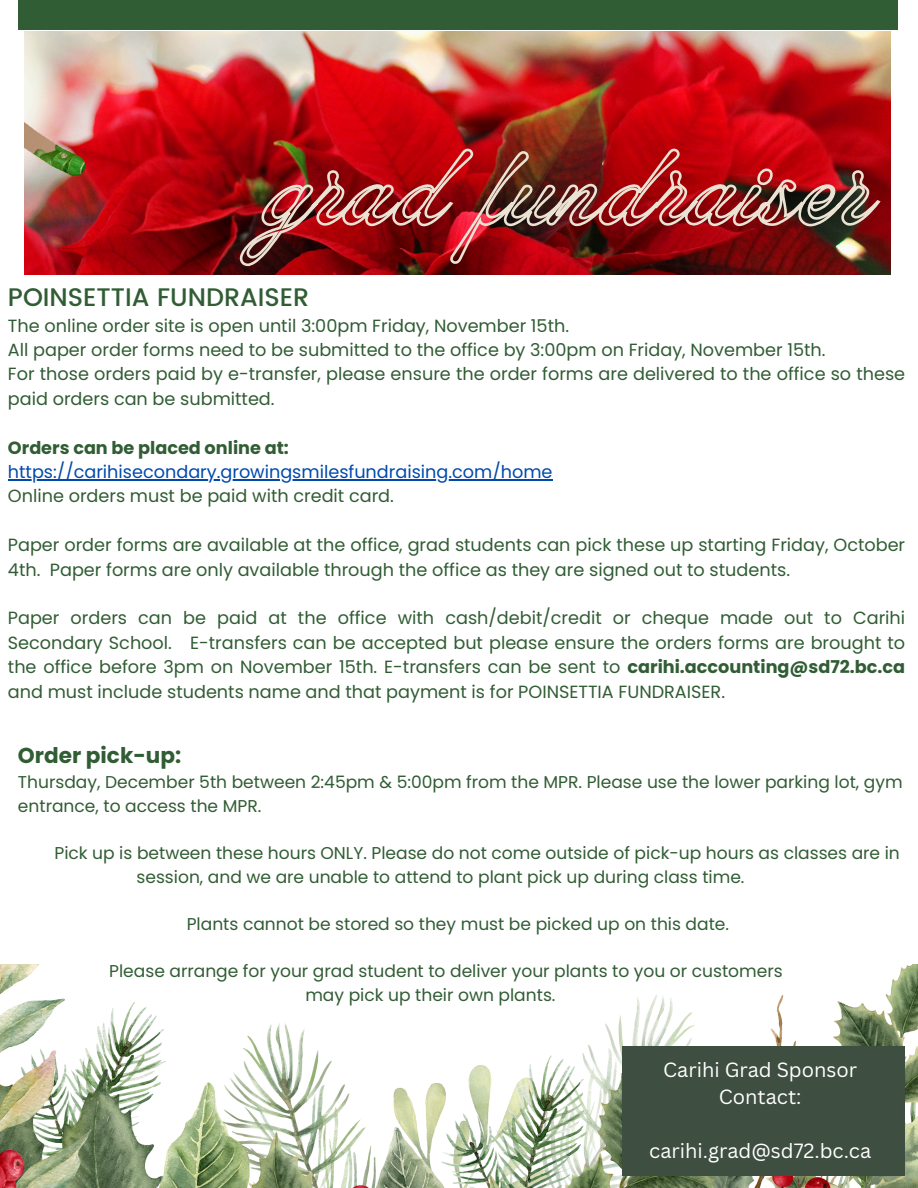
<style>
.page{position:relative;width:918px;height:1188px;background:#fff}
.page>*{position:absolute;margin:0;border:0;box-sizing:border-box;transform-origin:0 0}
.t1{font:500 25.35px "Poppins";color:#315d34}
.t2{font:700 21.6px "Poppins";color:#315d34}
.t3{font:19.95px/27px "Canva Sans";color:#fff;text-align:center}
.t4{font:17.7px/24.5px "Poppins";color:#315d34}
.t5{font:17.7px "Poppins";color:#004aad}
.t6{font:700 17.7px "Poppins";color:#315d34}
.t7{font:17.1px/23.7px "Poppins";color:#315d34}
.s1{font-weight:700}
</style>
<div class="page">
<img style="left:25px;top:32px;width:865px;height:243px">
<div style="left:18px;top:0;width:880px;height:30px;background:#315d34"></div>
<img style="left:0;top:964px;width:918px;height:224px">
<div style="left:623px;top:1046px;width:282px;height:130px;background:#3e4e40"></div>
<hr style="left:8px;top:479px;width:544px;height:1px;background:#004aad">
<img style="left:240px;top:147px;width:643px;height:121px">
<p class="t1" style="left:8px;top:283px;width:303px">POINSETTIA FUNDRAISER</p>
<h2 class="t4" style="left:8px;top:313px;width:563px">The online order site is open until 3:00pm Friday, November 15th.</h2>
<p class="t4" style="left:8px;top:338px;width:819px">All paper order forms need to be submitted to the office by 3:00pm on Friday, November 15th.</p>
<p class="t4" style="left:8px;top:362px;width:899px">For those orders paid by e-transfer, please ensure the order forms are delivered to the office so these paid orders can be submitted.</p>
<p class="t6" style="left:8px;top:435px;width:282px">Orders can be placed online at:</p>
<p class="t5" style="left:8px;top:460px;width:546px">https://carihisecondary.growingsmilesfundraising.com/home</p>
<p class="t4" style="left:8px;top:484px;width:388px">Online orders must be paid with credit card.</p>
<p class="t4" style="left:8px;top:533px;width:899px">Paper order forms are available at the office, grad students can pick these up starting Friday, October<br>4th. Paper forms are only available through the office as they are signed out to students.</p>
<p class="t4" style="left:8px;top:606px;width:899px;text-align:justify">Paper orders can be paid at the office with cash/debit/credit or cheque made out to Carihi Secondary School. E-transfers can be accepted but please ensure the orders forms are brought to the office before 3pm on November 15th. E-transfers can be sent to <span class="s1">carihi.accounting@sd72.bc.ca </span>and must include students name and that payment is for POINSETTIA FUNDRAISER.</p>
<p class="t2" style="left:18px;top:741px;width:165px">Order pick-up:</p>
<p class="t7" style="left:18px;top:770px;width:886px">Thursday, December 5th between 2:45pm &amp; 5:00pm from the MPR. Please use the lower parking lot, gym entrance, to access the MPR.</p>
<p class="t7" style="left:54px;top:841px;width:847px">Pick up is between these hours ONLY. Please do not come outside of pick-up hours as classes are in</p>
<p class="t7" style="left:137px;top:865px;width:609px">session, and we are unable to attend to plant pick up during class time.</p>
<p class="t7" style="left:187px;top:912px;width:544px">Plants cannot be stored so they must be picked up on this date.</p>
<p class="t7" style="left:109px;top:959px;width:675px">Please arrange for your grad student to deliver your plants to you or customers</p>
<h3 class="t7" style="left:305px;top:983px;width:252px">may pick up their own plants.</h3>
<p class="t3" style="left:663px;top:1056px;width:195px">Carihi Grad Sponsor<br>Contact:</p>
<p class="t3" style="left:649px;top:1137px;width:223px">carihi.grad@sd72.bc.ca</p>
</div>
